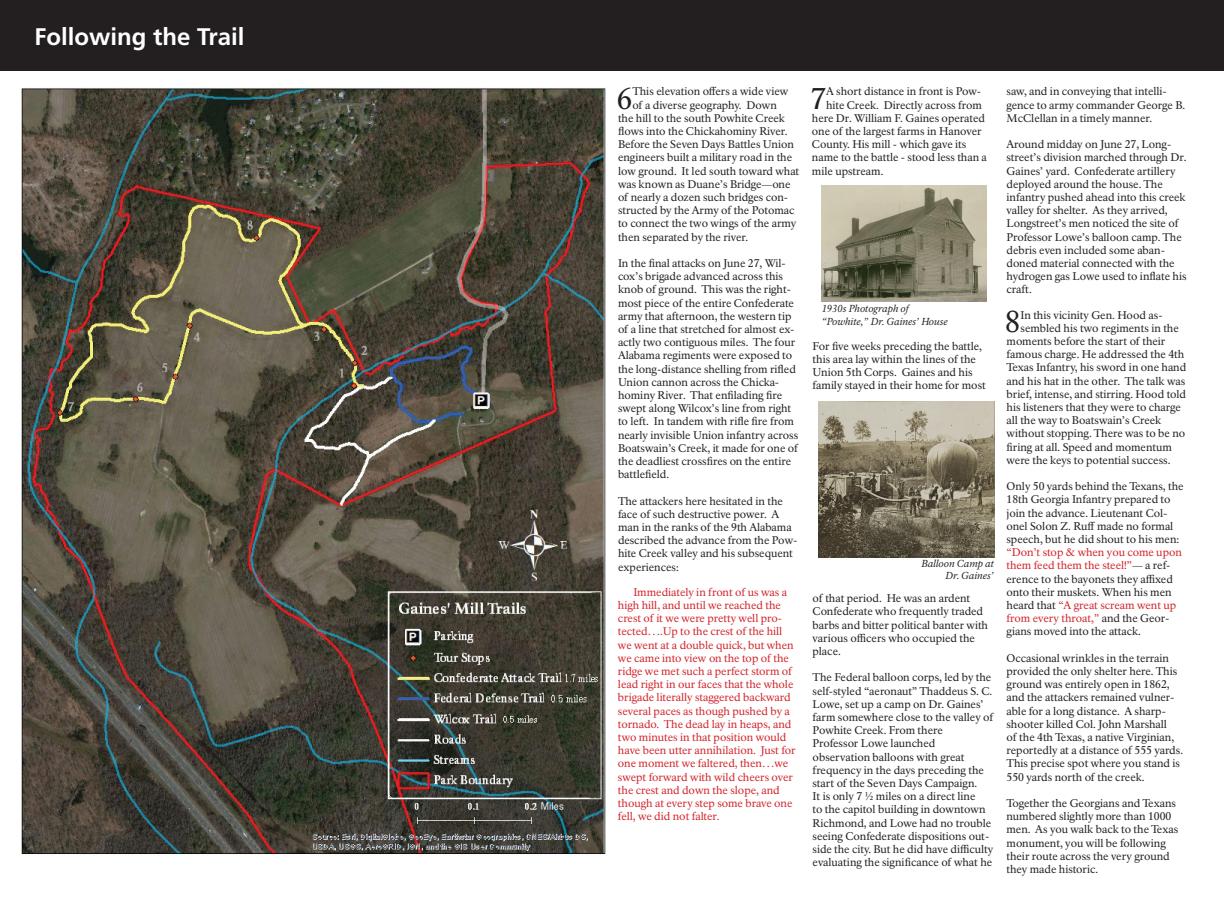
<style>
.page{position:relative;width:1224px;height:900px;background:#fff}
.page>*{position:absolute;margin:0;border:0;box-sizing:border-box;transform-origin:0 0}
.t1{font:29.6px "NPS Rawlinson OT";color:#231f20}
.t2{font:700 24px "Frutiger LT Std";color:#fff}
.t3{font:11px/13.2px "NPS Rawlinson OT";letter-spacing:-.005em;color:#231f20}
.t4{font:11px/13.2px "NPS Rawlinson OT";letter-spacing:-.005em;color:#d1232a}
.t5{font:italic 10px/13px "NPS Rawlinson OT";color:#231f20}
.s1{color:#d1232a}
</style>
<div class="page">
<div style="left:0;top:0;width:1224px;height:71px;background:#231f20"></div>
<img style="left:822px;top:185px;width:164px;height:117px">
<img style="left:818px;top:402px;width:177px;height:155px">
<img style="left:21px;top:87px;width:585px;height:768px">
<h2 class="t2" style="left:35px;top:23px;width:211px">Following the Trail</h2>
<h1 class="t1" style="left:617px;top:80px;width:17px">6</h1>
<p class="t3" style="left:632px;top:85px;width:158px">This elevation offers a wide view</p>
<p class="t3" style="left:632px;top:98px;width:146px">of a diverse geography. Down</p>
<p class="t3" style="left:618px;top:111px;width:168px">the hill to the south Powhite Creek</p>
<p class="t3" style="left:618px;top:125px;width:171px">flows into the Chickahominy River.</p>
<p class="t3" style="left:618px;top:138px;width:177px">Before the Seven Days Battles Union</p>
<p class="t3" style="left:618px;top:151px;width:176px">engineers built a military road in the</p>
<p class="t3" style="left:618px;top:164px;width:183px">low ground. It led south toward what</p>
<p class="t3" style="left:618px;top:177px;width:174px">was known as Duane’s Bridge—one</p>
<p class="t3" style="left:618px;top:191px;width:172px">of nearly a dozen such bridges con-</p>
<p class="t3" style="left:618px;top:204px;width:178px">structed by the Army of the Potomac</p>
<p class="t3" style="left:618px;top:217px;width:180px">to connect the two wings of the army</p>
<p class="t3" style="left:618px;top:230px;width:132px">then separated by the river.</p>
<p class="t3" style="left:618px;top:257px;width:182px">In the final attacks on June 27, Wil&shy;cox’s brigade advanced across this knob of ground. This was the right&shy;most piece of the entire Confederate army that afternoon, the western tip of a line that stretched for almost ex&shy;actly two contiguous miles. The four Alabama regiments were exposed to the long-distance shelling from rifled Union cannon across the Chicka&shy;hominy River. That enfilading fire swept along Wilcox’s line from right to left. In tandem with rifle fire from nearly invisible Union infantry across Boatswain’s Creek, it made for one of the deadliest crossfires on the entire battlefield.</p>
<p class="t3" style="left:618px;top:494px;width:181px">The attackers here hesitated in the face of such destructive power. A man in the ranks of the 9th Alabama described the advance from the Pow&shy;hite Creek valley and his subsequent experiences:</p>
<p class="t4" style="left:618px;top:585px;width:179px;text-indent:15px">Immediately in front of us was a high hill, and until we reached the crest of it we were pretty well pro&shy;tected….Up to the crest of the hill we went at a double quick, but when we came into view on the top of the ridge we met such a perfect storm of lead right in our faces that the whole brigade literally staggered backward several paces as though pushed by a tornado. The dead lay in heaps, and two minutes in that position would have been utter annihilation. Just for one moment we faltered, then…we swept forward with wild cheers over the crest and down the slope, and though at every step some brave one fell, we did not falter.</p>
<h1 class="t1" style="left:810px;top:80px;width:17px">7</h1>
<p class="t3" style="left:826px;top:85px;width:157px">A short distance in front is Pow-</p>
<p class="t3" style="left:826px;top:98px;width:157px">hite Creek. Directly across from</p>
<p class="t3" style="left:812px;top:111px;width:175px">here Dr. William F. Gaines operated</p>
<p class="t3" style="left:812px;top:125px;width:171px">one of the largest farms in Hanover</p>
<p class="t3" style="left:812px;top:138px;width:156px">County. His mill - which gave its</p>
<p class="t3" style="left:812px;top:151px;width:176px">name to the battle - stood less than a</p>
<p class="t3" style="left:812px;top:164px;width:73px">mile upstream.</p>
<p class="t5" style="left:822px;top:302px;width:128px">1930s Photograph of “Powhite,” Dr. Gaines’ House</p>
<p class="t3" style="left:813px;top:340px;width:175px">For five weeks preceding the battle, this area lay within the lines of the Union 5th Corps. Gaines and his family stayed in their home for most</p>
<p class="t5" style="left:921px;top:558px;width:74px;line-height:12px;text-align:right">Balloon Camp at<br>Dr. Gaines’</p>
<p class="t3" style="left:813px;top:592px;width:177px">of that period. He was an ardent<br>Confederate who frequently traded barbs and bitter political banter with various officers who occupied the place.</p>
<p class="t3" style="left:813px;top:671px;width:182px">The Federal balloon corps, led by the self-styled “aeronaut” Thaddeus S. C.<br>Lowe, set up a camp on Dr. Gaines’ farm somewhere close to the valley of Powhite Creek. From there<br>Professor Lowe launched observation balloons with great frequency in the days preceding the start of the Seven Days Campaign.<br>It is only 7 ½ miles on a direct line<br>to the capitol building in downtown Richmond, and Lowe had no trouble seeing Confederate dispositions out&shy;side the city. But he did have difficulty evaluating the significance of what he</p>
<p class="t3" style="left:1007px;top:85px;width:180px">saw, and in conveying that intelli&shy;gence to army commander George B.<br>McClellan in a timely manner.</p>
<p class="t3" style="left:1007px;top:138px;width:182px">Around midday on June 27, Long&shy;street’s division marched through Dr.<br>Gaines’ yard. Confederate artillery deployed around the house. The infantry pushed ahead into this creek valley for shelter. As they arrived,<br>Longstreet’s men noticed the site of<br>Professor Lowe’s balloon camp. The debris even included some aban&shy;doned material connected with the hydrogen gas Lowe used to inflate his craft.</p>
<h1 class="t1" style="left:1005px;top:304px;width:17px">8</h1>
<p class="t3" style="left:1021px;top:308px;width:144px">In this vicinity Gen. Hood as-</p>
<p class="t3" style="left:1021px;top:321px;width:160px">sembled his two regiments in the</p>
<p class="t3" style="left:1007px;top:335px;width:160px">moments before the start of their</p>
<p class="t3" style="left:1007px;top:348px;width:179px">famous charge. He addressed the 4th</p>
<p class="t3" style="left:1007px;top:361px;width:181px">Texas Infantry, his sword in one hand</p>
<p class="t3" style="left:1007px;top:374px;width:180px">and his hat in the other. The talk was</p>
<p class="t3" style="left:1007px;top:387px;width:181px">brief, intense, and stirring. Hood told</p>
<p class="t3" style="left:1007px;top:401px;width:176px">his listeners that they were to charge</p>
<p class="t3" style="left:1007px;top:414px;width:156px">all the way to Boatswain’s Creek</p>
<p class="t3" style="left:1007px;top:427px;width:180px">without stopping. There was to be no</p>
<p class="t3" style="left:1007px;top:440px;width:167px">firing at all. Speed and momentum</p>
<p class="t3" style="left:1007px;top:453px;width:165px">were the keys to potential success.</p>
<p class="t3" style="left:1007px;top:480px;width:179px">Only 50 yards behind the Texans, the 18th Georgia Infantry prepared to join the advance. Lieutenant Col&shy;onel Solon Z. Ruff made no formal speech, but he did shout to his men:</p>
<p class="t3" style="left:1007px;top:546px;width:177px"><span class="s1">“Don’t stop &amp; when you come upon them feed them the steel!”</span>— a ref&shy;erence to the bayonets they affixed onto their muskets. When his men heard that <span class="s1">“A great scream went up from every throat,”</span> and the Geor&shy;gians moved into the attack.</p>
<p class="t3" style="left:1007px;top:651px;width:178px">Occasional wrinkles in the terrain provided the only shelter here. This ground was entirely open in 1862, and the attackers remained vulner&shy;able for a long distance. A sharp&shy;shooter killed Col. John Marshall<br>of the 4th Texas, a native Virginian, reportedly at a distance of 555 yards.<br>This precise spot where you stand is 550 yards north of the creek.</p>
<p class="t3" style="left:1007px;top:797px;width:173px">Together the Georgians and Texans numbered slightly more than 1000 men. As you walk back to the Texas monument, you will be following their route across the very ground they made historic.</p>
</div>
